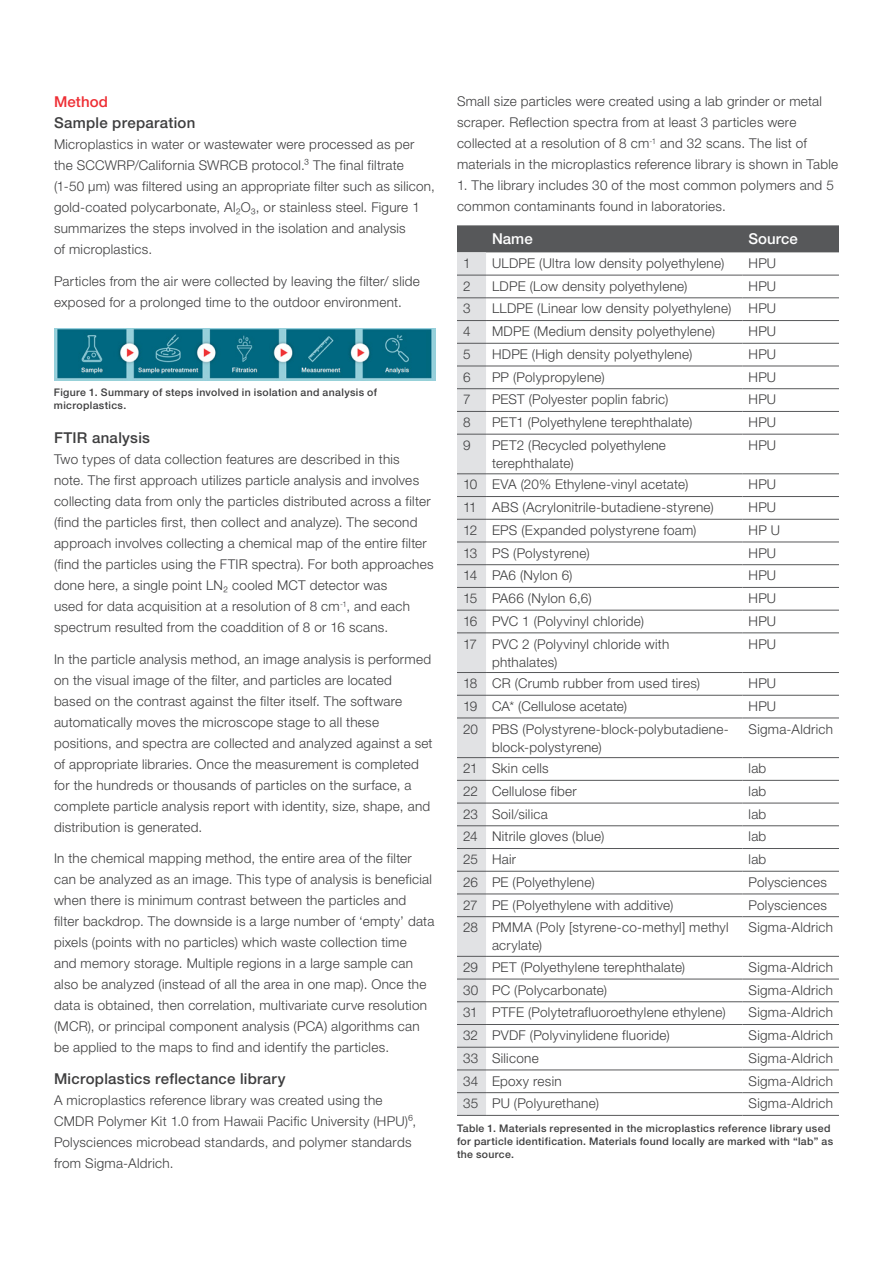
<style>
.page{position:relative;width:893px;height:1263px;background:#fff}
.page>*{position:absolute;margin:0;border:0;box-sizing:border-box;transform-origin:0 0}
.t1{font:500 15px "Helvetica Neue LTW1 G";letter-spacing:.02em;color:#3e3e3f}
.t2{font:500 15px "Helvetica Neue LTW1 G";color:#fff}
.t3{font:500 15px "Helvetica Neue LTW1 G";letter-spacing:.01em;color:#ee2d33}
.t4{font:300 13.5px/21px "Helvetica Neue LTW1 G";letter-spacing:.02em;color:#3e3e3f}
.t5{font:500 10.5px/12.6px "Helvetica Neue LTW1 G";letter-spacing:.03em;color:#3e3e3f}
</style>
<div class="page">
<img style="left:54px;top:328px;width:382px;height:53px">
<svg style="left:457px;top:225px;width:382px;height:891px"></svg>
<hr style="left:486px;top:1115px;width:256px;height:1px;background:#57585a">
<hr style="left:742px;top:1115px;width:97px;height:1px;background:#57585a">
<p class="t3" style="left:54px;top:93px;width:56px">Method</p>
<p class="t1" style="left:54px;top:114px;width:143px">Sample preparation</p>
<p class="t4" style="left:54px;top:134px;width:382px">Microplastics in water or wastewater were processed as per the SCCWRP/California SWRCB protocol.³ The final filtrate (1-50 μm) was filtered using an appropriate filter such as silicon, gold-coated polycarbonate, Al₂O₃, or stainless steel. Figure 1 summarizes the steps involved in the isolation and analysis<br>of microplastics.</p>
<p class="t4" style="left:54px;top:270px;width:367px">Particles from the air were collected by leaving the filter/ slide exposed for a prolonged time to the outdoor environment.</p>
<p class="t5" style="left:54px;top:386px;width:325px">Figure 1. Summary of steps involved in isolation and analysis of microplastics.</p>
<p class="t1" style="left:54px;top:429px;width:98px">FTIR analysis</p>
<p class="t4" style="left:54px;top:449px;width:381px">Two types of data collection features are described in this<br>note. The first approach utilizes particle analysis and involves collecting data from only the particles distributed across a filter (find the particles first, then collect and analyze). The second approach involves collecting a chemical map of the entire filter (find the particles using the FTIR spectra). For both approaches done here, a single point LN₂ cooled MCT detector was<br>used for data acquisition at a resolution of 8 cm<sup>-1</sup>, and each spectrum resulted from the coaddition of 8 or 16 scans.</p>
<p class="t4" style="left:54px;top:648px;width:380px">In the particle analysis method, an image analysis is performed on the visual image of the filter, and particles are located<br>based on the contrast against the filter itself. The software automatically moves the microscope stage to all these positions, and spectra are collected and analyzed against a set of appropriate libraries. Once the measurement is completed for the hundreds or thousands of particles on the surface, a complete particle analysis report with identity, size, shape, and distribution is generated.</p>
<p class="t4" style="left:54px;top:848px;width:382px">In the chemical mapping method, the entire area of the filter can be analyzed as an image. This type of analysis is beneficial when there is minimum contrast between the particles and filter backdrop. The downside is a large number of ‘empty’ data pixels (points with no particles) which waste collection time<br>and memory storage. Multiple regions in a large sample can also be analyzed (instead of all the area in one map). Once the data is obtained, then correlation, multivariate curve resolution (MCR), or principal component analysis (PCA) algorithms can be applied to the maps to find and identify the particles.</p>
<p class="t1" style="left:54px;top:1069px;width:233px">Microplastics reflectance library</p>
<p class="t4" style="left:54px;top:1089px;width:364px">A microplastics reference library was created using the CMDR Polymer Kit 1.0 from Hawaii Pacific University (HPU)⁶, Polysciences microbead standards, and polymer standards from Sigma-Aldrich.</p>
<p class="t4" style="left:457px;top:91px;width:383px">Small size particles were created using a lab grinder or metal scraper. Reflection spectra from at least 3 particles were collected at a resolution of 8 cm<sup>-1</sup> and 32 scans. The list of materials in the microplastics reference library is shown in Table</p>
<p class="t4" style="left:457px;top:175px;width:378px">1. The library includes 30 of the most common polymers and 5 common contaminants found in laboratories.</p>
<p class="t2" style="left:492px;top:230px;width:42px">Name</p>
<p class="t2" style="left:749px;top:230px;width:51px">Source</p>
<p class="t4" style="left:463px;top:253px;width:9px">1</p>
<p class="t4" style="left:492px;top:253px;width:234px">ULDPE (Ultra low density polyethylene)</p>
<p class="t4" style="left:748px;top:253px;width:29px">HPU</p>
<p class="t4" style="left:463px;top:275px;width:9px">2</p>
<p class="t4" style="left:492px;top:275px;width:197px">LDPE (Low density polyethylene)</p>
<p class="t4" style="left:748px;top:275px;width:29px">HPU</p>
<p class="t4" style="left:463px;top:298px;width:9px">3</p>
<p class="t4" style="left:492px;top:298px;width:241px">LLDPE (Linear low density polyethylene)</p>
<p class="t4" style="left:748px;top:298px;width:29px">HPU</p>
<p class="t4" style="left:463px;top:321px;width:9px">4</p>
<p class="t4" style="left:492px;top:321px;width:224px">MDPE (Medium density polyethylene)</p>
<p class="t4" style="left:748px;top:321px;width:29px">HPU</p>
<p class="t4" style="left:463px;top:344px;width:9px">5</p>
<p class="t4" style="left:492px;top:344px;width:202px">HDPE (High density polyethylene)</p>
<p class="t4" style="left:748px;top:344px;width:29px">HPU</p>
<p class="t4" style="left:463px;top:366px;width:9px">6</p>
<p class="t4" style="left:492px;top:366px;width:114px">PP (Polypropylene)</p>
<p class="t4" style="left:748px;top:366px;width:29px">HPU</p>
<p class="t4" style="left:463px;top:389px;width:9px">7</p>
<p class="t4" style="left:492px;top:389px;width:178px">PEST (Polyester poplin fabric)</p>
<p class="t4" style="left:748px;top:389px;width:29px">HPU</p>
<p class="t4" style="left:463px;top:412px;width:9px">8</p>
<p class="t4" style="left:492px;top:412px;width:202px">PET1 (Polyethylene terephthalate)</p>
<p class="t4" style="left:748px;top:412px;width:29px">HPU</p>
<p class="t4" style="left:463px;top:434px;width:9px">9</p>
<p class="t4" style="left:492px;top:436px;width:175px;line-height:18px">PET2 (Recycled polyethylene terephthalate)</p>
<p class="t4" style="left:748px;top:434px;width:29px">HPU</p>
<p class="t4" style="left:463px;top:474px;width:227px">10 EVA (20% Ethylene-vinyl acetate)</p>
<p class="t4" style="left:748px;top:474px;width:29px">HPU</p>
<p class="t4" style="left:463px;top:497px;width:252px">11 ABS (Acrylonitrile-butadiene-styrene)</p>
<p class="t4" style="left:748px;top:497px;width:29px">HPU</p>
<p class="t4" style="left:463px;top:519px;width:235px">12 EPS (Expanded polystyrene foam)</p>
<p class="t4" style="left:748px;top:519px;width:33px">HP U</p>
<p class="t4" style="left:463px;top:542px;width:128px">13 PS (Polystyrene)</p>
<p class="t4" style="left:748px;top:542px;width:29px">HPU</p>
<p class="t4" style="left:463px;top:565px;width:111px">14 PA6 (Nylon 6)</p>
<p class="t4" style="left:748px;top:565px;width:29px">HPU</p>
<p class="t4" style="left:463px;top:588px;width:130px">15 PA66 (Nylon 6,6)</p>
<p class="t4" style="left:748px;top:588px;width:29px">HPU</p>
<p class="t4" style="left:463px;top:610px;width:183px">16 PVC 1 (Polyvinyl chloride)</p>
<p class="t4" style="left:748px;top:610px;width:29px">HPU</p>
<p class="t4" style="left:492px;top:635px;width:179px;line-height:18px;text-indent:-29px">17 PVC 2 (Polyvinyl chloride with phthalates)</p>
<p class="t4" style="left:748px;top:633px;width:29px">HPU</p>
<p class="t4" style="left:463px;top:673px;width:239px">18 CR (Crumb rubber from used tires)</p>
<p class="t4" style="left:748px;top:673px;width:29px">HPU</p>
<p class="t4" style="left:463px;top:695px;width:166px">19 CA* (Cellulose acetate)</p>
<p class="t4" style="left:748px;top:695px;width:29px">HPU</p>
<p class="t4" style="left:492px;top:720px;width:238px;line-height:18px;text-indent:-29px">20 PBS (Polystyrene-block-polybutadiene&shy;block-polystyrene)</p>
<p class="t4" style="left:748px;top:718px;width:86px">Sigma-Aldrich</p>
<p class="t4" style="left:463px;top:758px;width:87px">21 Skin cells</p>
<p class="t4" style="left:748px;top:758px;width:19px">lab</p>
<p class="t4" style="left:463px;top:781px;width:115px">22 Cellulose fiber</p>
<p class="t4" style="left:748px;top:781px;width:19px">lab</p>
<p class="t4" style="left:463px;top:803px;width:86px">23 Soil/silica</p>
<p class="t4" style="left:748px;top:803px;width:19px">lab</p>
<p class="t4" style="left:463px;top:826px;width:143px">24 Nitrile gloves (blue)</p>
<p class="t4" style="left:748px;top:826px;width:19px">lab</p>
<p class="t4" style="left:463px;top:849px;width:55px">25 Hair</p>
<p class="t4" style="left:748px;top:849px;width:19px">lab</p>
<p class="t4" style="left:463px;top:871px;width:133px">26 PE (Polyethylene)</p>
<p class="t4" style="left:748px;top:871px;width:80px">Polysciences</p>
<p class="t4" style="left:463px;top:894px;width:212px">27 PE (Polyethylene with additive)</p>
<p class="t4" style="left:748px;top:894px;width:80px">Polysciences</p>
<p class="t4" style="left:492px;top:918px;width:238px;line-height:18px;text-indent:-29px">28 PMMA (Poly [styrene-co-methyl] methyl acrylate)</p>
<p class="t4" style="left:748px;top:917px;width:86px">Sigma-Aldrich</p>
<p class="t4" style="left:463px;top:957px;width:224px">29 PET (Polyethylene terephthalate)</p>
<p class="t4" style="left:748px;top:957px;width:86px">Sigma-Aldrich</p>
<p class="t4" style="left:463px;top:979px;width:146px">30 PC (Polycarbonate)</p>
<p class="t4" style="left:748px;top:979px;width:86px">Sigma-Aldrich</p>
<p class="t4" style="left:463px;top:1002px;width:264px">31 PTFE (Polytetrafluoroethylene ethylene)</p>
<p class="t4" style="left:748px;top:1002px;width:86px">Sigma-Aldrich</p>
<p class="t4" style="left:463px;top:1025px;width:208px">32 PVDF (Polyvinylidene fluoride)</p>
<p class="t4" style="left:748px;top:1025px;width:86px">Sigma-Aldrich</p>
<p class="t4" style="left:463px;top:1047px;width:77px">33 Silicone</p>
<p class="t4" style="left:748px;top:1047px;width:86px">Sigma-Aldrich</p>
<p class="t4" style="left:463px;top:1070px;width:100px">34 Epoxy resin</p>
<p class="t4" style="left:748px;top:1070px;width:86px">Sigma-Aldrich</p>
<p class="t4" style="left:463px;top:1093px;width:137px">35 PU (Polyurethane)</p>
<p class="t4" style="left:748px;top:1093px;width:86px">Sigma-Aldrich</p>
<p class="t5" style="left:457px;top:1122px;width:378px">Table 1. Materials represented in the microplastics reference library used for particle identification. Materials found locally are marked with “lab” as the source.</p>
</div>
